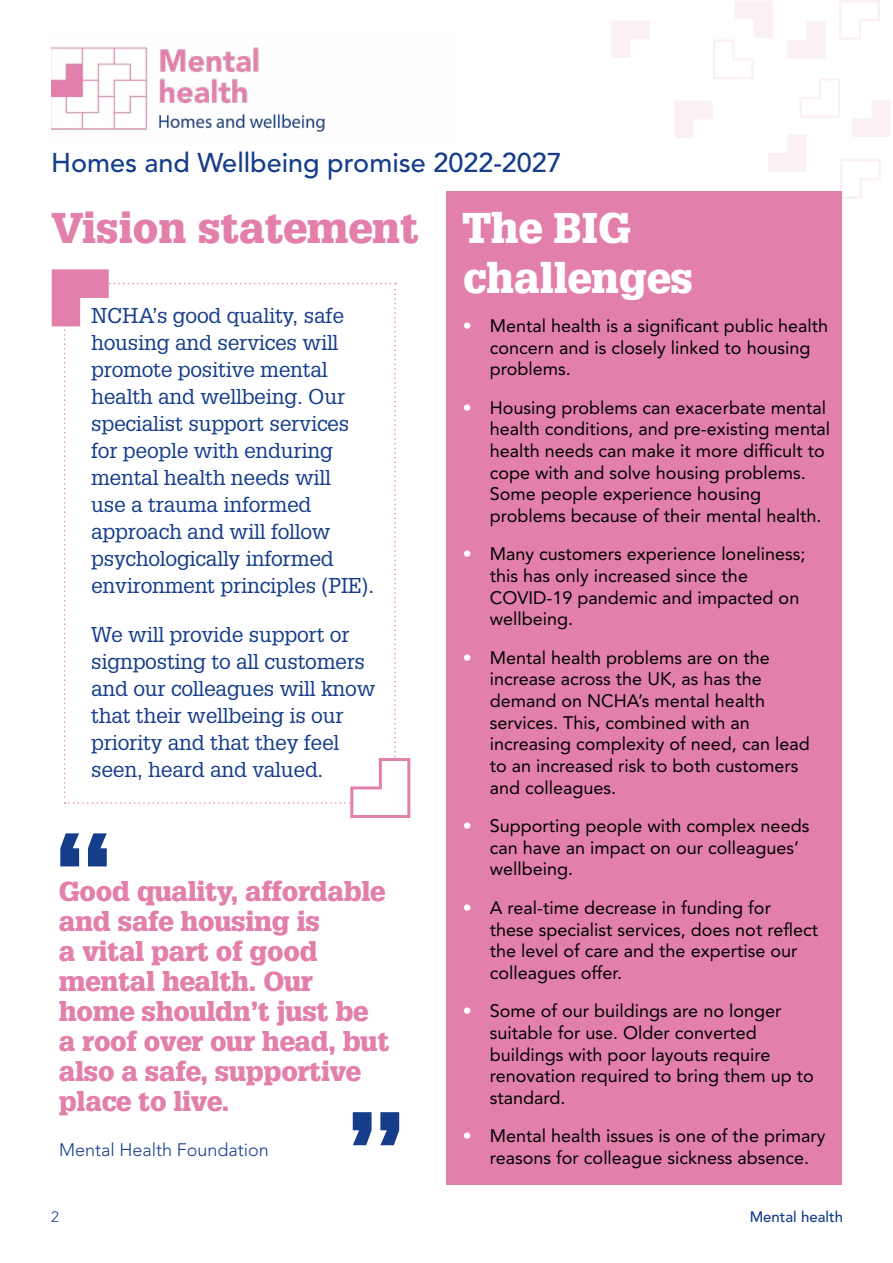
<style>
.page{position:relative;width:893px;height:1263px;background:#fff}
.page>*{position:absolute;margin:0;border:0;box-sizing:border-box;transform-origin:0 0}
.Pull_Quote{font:900 108px "Glypha LT Std";color:#153d8a}
.H1_-_bold_colour{font:900 42px/50.4px "Glypha LT Std";color:#fff}
.H1_-_bold_colour-2{font:900 42px "Glypha LT Std";color:#e280ab}
.Pull_Quote-2{font:900 27px/30px "Glypha LT Std";letter-spacing:-.01em;color:#e280ab}
.Headers_-_regular_bl{font:500 27px "Avenir LT Std";color:#153d8a}
.Pull_Quote-3{font:21px/27px "Glypha LT Std";letter-spacing:-.01em;color:#153d8a}
.t1{font:18px/21.6px "Avenir LT Std";color:#000}
.Body_copy{font:300 18px "Avenir LT Std";color:#153d8a}
.t2{font:500 15px "Avenir LT Std";color:#153d8a}
.t3{font:300 15px "Avenir LT Std";color:#153d8a}
.s1{color:#fff}
</style>
<div class="page">
<div style="left:446px;top:191px;width:396px;height:994px;background:#e280ab"></div>
<svg style="left:612px;top:21px;width:38px;height:37px"></svg>
<svg style="left:840px;top:0;width:40px;height:39px"></svg>
<svg style="left:675px;top:101px;width:38px;height:37px"></svg>
<svg style="left:840px;top:159px;width:41px;height:40px"></svg>
<svg style="left:853px;top:100px;width:38px;height:37px"></svg>
<svg style="left:768px;top:134px;width:38px;height:37px"></svg>
<svg style="left:800px;top:78px;width:40px;height:40px"></svg>
<svg style="left:713px;top:1px;width:60px;height:78px"></svg>
<svg style="left:787px;top:21px;width:38px;height:37px"></svg>
<svg style="left:52px;top:269px;width:359px;height:549px"></svg>
<img style="left:51px;top:47px;width:274px;height:85px">
<p class="Headers_-_regular_bl" style="left:51px;top:148px;width:512px">Homes and Wellbeing promise 2022-2027</p>
<p class="H1_-_bold_colour-2" style="left:51px;top:202px;width:369px">Vision statement</p>
<p class="Pull_Quote-3" style="left:91px;top:302px;width:285px">NCHA’s good quality, safe housing and services will promote positive mental health and wellbeing. Our specialist support services for people with enduring mental health needs will<br>use a trauma informed approach and will follow psychologically informed environment principles (PIE).</p>
<p class="Pull_Quote-3" style="left:91px;top:620px;width:286px">We will provide support or signposting to all customers and our colleagues will know that their wellbeing is our priority and that they feel seen, heard and valued.</p>
<p class="Pull_Quote" style="left:54px;top:807px;width:62px">“</p>
<p class="Pull_Quote-2" style="left:59px;top:877px;width:332px">Good quality, affordable and safe housing is<br>a vital part of good mental health. Our home shouldn’t just be a roof over our head, but also a safe, supportive place to live.</p>
<p class="Pull_Quote" style="left:406px;top:1172px;width:62px;rotate:-180deg">“</p>
<p class="Body_copy" style="left:59px;top:1139px;width:211px">Mental Health Foundation</p>
<p class="H1_-_bold_colour" style="left:463px;top:202px;width:232px">The BIG challenges</p>
<p class="t1" style="left:490px;top:315px;width:340px;text-indent:-27px"><span class="s1">•</span> Mental health is a significant public health concern and is closely linked to housing problems.</p>
<p class="t1" style="left:490px;top:397px;width:342px;text-indent:-27px"><span class="s1">•</span> Housing problems can exacerbate mental health conditions, and pre-existing mental health needs can make it more difficult to cope with and solve housing problems.<br>Some people experience housing problems because of their mental health.</p>
<p class="t1" style="left:490px;top:543px;width:317px;text-indent:-27px"><span class="s1">•</span> Many customers experience loneliness; this has only increased since the<br>COVID-19 pandemic and impacted on wellbeing.</p>
<p class="t1" style="left:490px;top:647px;width:321px;text-indent:-27px"><span class="s1">•</span> Mental health problems are on the increase across the UK, as has the demand on NCHA’s mental health services. This, combined with an increasing complexity of need, can lead to an increased risk to both customers and colleagues.</p>
<p class="t1" style="left:490px;top:815px;width:321px;text-indent:-27px"><span class="s1">•</span> Supporting people with complex needs can have an impact on our colleagues’ wellbeing.</p>
<p class="t1" style="left:490px;top:897px;width:330px;text-indent:-27px"><span class="s1">•</span> A real-time decrease in funding for these specialist services, does not reflect the level of care and the expertise our colleagues offer.</p>
<p class="t1" style="left:490px;top:1000px;width:325px;text-indent:-27px"><span class="s1">•</span> Some of our buildings are no longer suitable for use. Older converted buildings with poor layouts require renovation required to bring them up to standard.</p>
<p class="t1" style="left:463px;top:1125px;width:364px;text-align:center"><span class="s1">•</span> Mental health issues is one of the primary reasons for colleague sickness absence.</p>
<p class="t3" style="left:51px;top:1208px;width:9px">2</p>
<p class="t2" style="left:750px;top:1208px;width:95px">Mental health</p>
</div>
